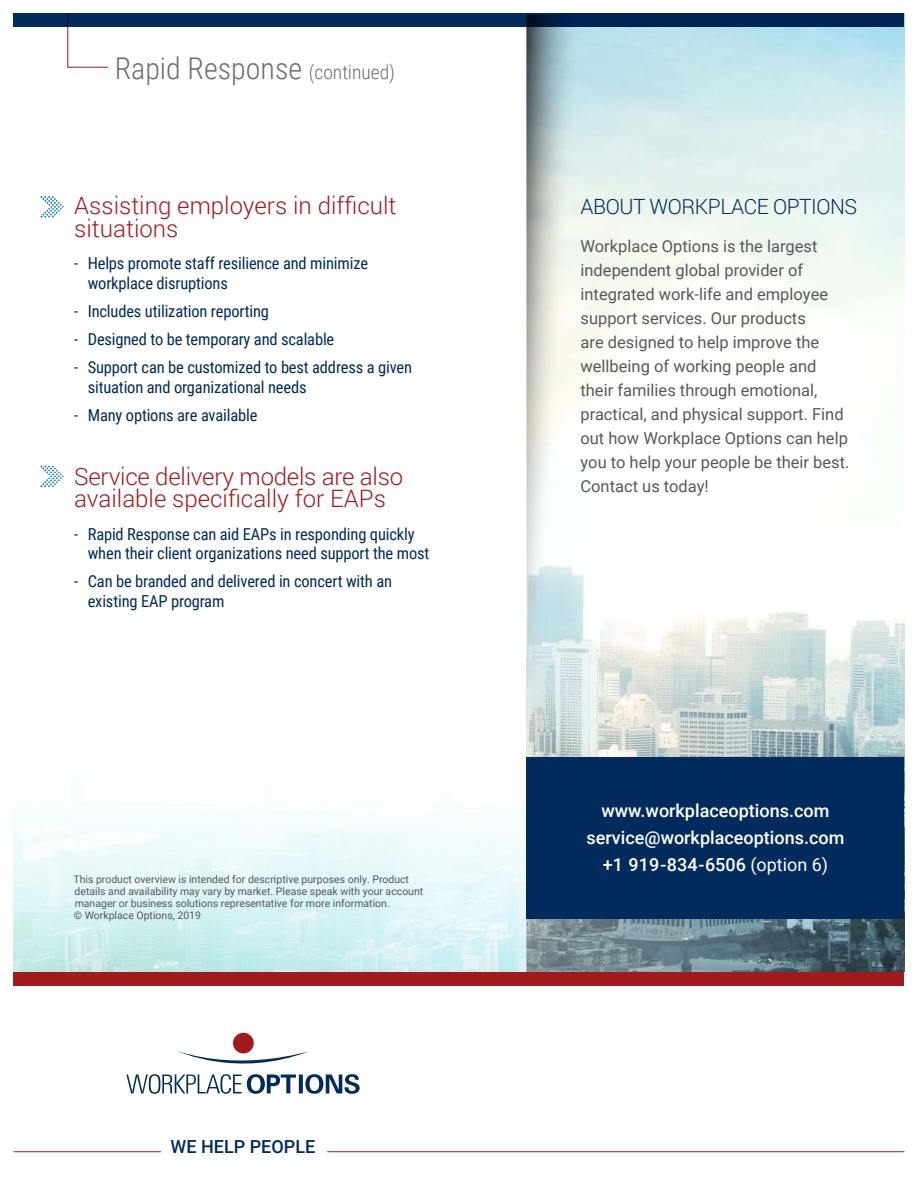
<style>
.page{position:relative;width:918px;height:1188px;background:#fff}
.page>*{position:absolute;margin:0;border:0;box-sizing:border-box;transform-origin:0 0}
.Body_Heading{font:300 30px "Roboto Condensed";color:#6c6d70}
.Body_Heading-2{font:300 24px/22.5px "Roboto";color:#a31a1d}
.t1{font:300 21px "Roboto";letter-spacing:-.02em;color:#002b5c}
.t2{font:500 18px "Roboto";color:#fff}
.t3{font:500 18px "Roboto";color:#002b5c}
.Body_Bullets{font:16.5px/19.5px "Roboto Condensed";letter-spacing:-.01em;color:#002b5c}
.t4{font:16.5px/24px "Roboto";color:#57585a}
.Footnotes{font:10.5px/12px "Roboto";color:#57585a}
.s1{font-size:19.5px}
.s2{font-weight:400}
</style>
<div class="page">
<img style="left:526px;top:27px;width:378px;height:945px">
<img style="left:14px;top:820px;width:512px;height:152px">
<div style="left:233px;top:1033px;width:21px;height:20px;background:#a31a1d;border-radius:50%"></div>
<svg style="left:126px;top:1051px;width:234px;height:43px"></svg>
<hr style="left:14px;top:1151px;width:147px;height:1px;background:#a31a1d">
<hr style="left:327px;top:1151px;width:577px;height:1px;background:#a31a1d">
<svg style="left:67px;top:13px;width:42px;height:55px"></svg>
<div style="left:14px;top:972px;width:890px;height:14px;background:#a31a1d"></div>
<div style="left:526px;top:758px;width:378px;height:161px;background:#002b5c"></div>
<div style="left:14px;top:14px;width:890px;height:13px;background:#002b5c"></div>
<svg style="left:40px;top:196px;width:24px;height:22px"></svg>
<svg style="left:40px;top:466px;width:24px;height:21px"></svg>
<svg style="left:526px;top:15px;width:57px;height:674px"></svg>
<p class="Body_Heading" style="left:115px;top:47px;width:282px">Rapid Response <span class="s1">(continued)</span></p>
<p class="Body_Heading-2" style="left:74px;top:194px;width:324px">Assisting employers in difficult situations</p>
<p class="Body_Bullets" style="left:88px;top:253px;width:282px;text-indent:-14px">- Helps promote staff resilience and minimize workplace disruptions</p>
<p class="Body_Bullets" style="left:74px;top:301px;width:196px">- Includes utilization reporting</p>
<p class="Body_Bullets" style="left:74px;top:329px;width:262px">- Designed to be temporary and scalable</p>
<p class="Body_Bullets" style="left:88px;top:357px;width:326px;text-indent:-14px">- Support can be customized to best address a given situation and organizational needs</p>
<p class="Body_Bullets" style="left:74px;top:404px;width:185px">- Many options are available</p>
<p class="Body_Heading-2" style="left:74px;top:464px;width:330px">Service delivery models are also available specifically for EAPs</p>
<p class="Body_Bullets" style="left:88px;top:524px;width:343px;text-indent:-14px">- Rapid Response can aid EAPs in responding quickly when their client organizations need support the most</p>
<p class="Body_Bullets" style="left:88px;top:571px;width:306px;text-indent:-14px">- Can be branded and delivered in concert with an existing EAP program</p>
<p class="Footnotes" style="left:73px;top:873px;width:351px">This product overview is intended for descriptive purposes only. Product details and availability may vary by market. Please speak with your account manager or business solutions representative for more information.</p>
<p class="Footnotes" style="left:74px;top:909px;width:129px">© Workplace Options, 2019</p>
<p class="t3" style="left:171px;top:1134px;width:146px">WE HELP PEOPLE</p>
<p class="t1" style="left:580px;top:192px;width:278px">ABOUT WORKPLACE OPTIONS</p>
<p class="t4" style="left:580px;top:233px;width:271px">Workplace Options is the largest independent global provider of integrated work-life and employee support services. Our products<br>are designed to help improve the wellbeing of working people and their families through emotional, practical, and physical support. Find out how Workplace Options can help you to help your people be their best.<br>Contact us today!</p>
<p class="t2" style="left:602px;top:798px;width:229px">www.workplaceoptions.com</p>
<p class="t2" style="left:587px;top:825px;width:259px">service@workplaceoptions.com</p>
<p class="t2" style="left:603px;top:852px;width:227px">+1 919-834-6506 <span class="s2">(option 6)</span></p>
</div>
